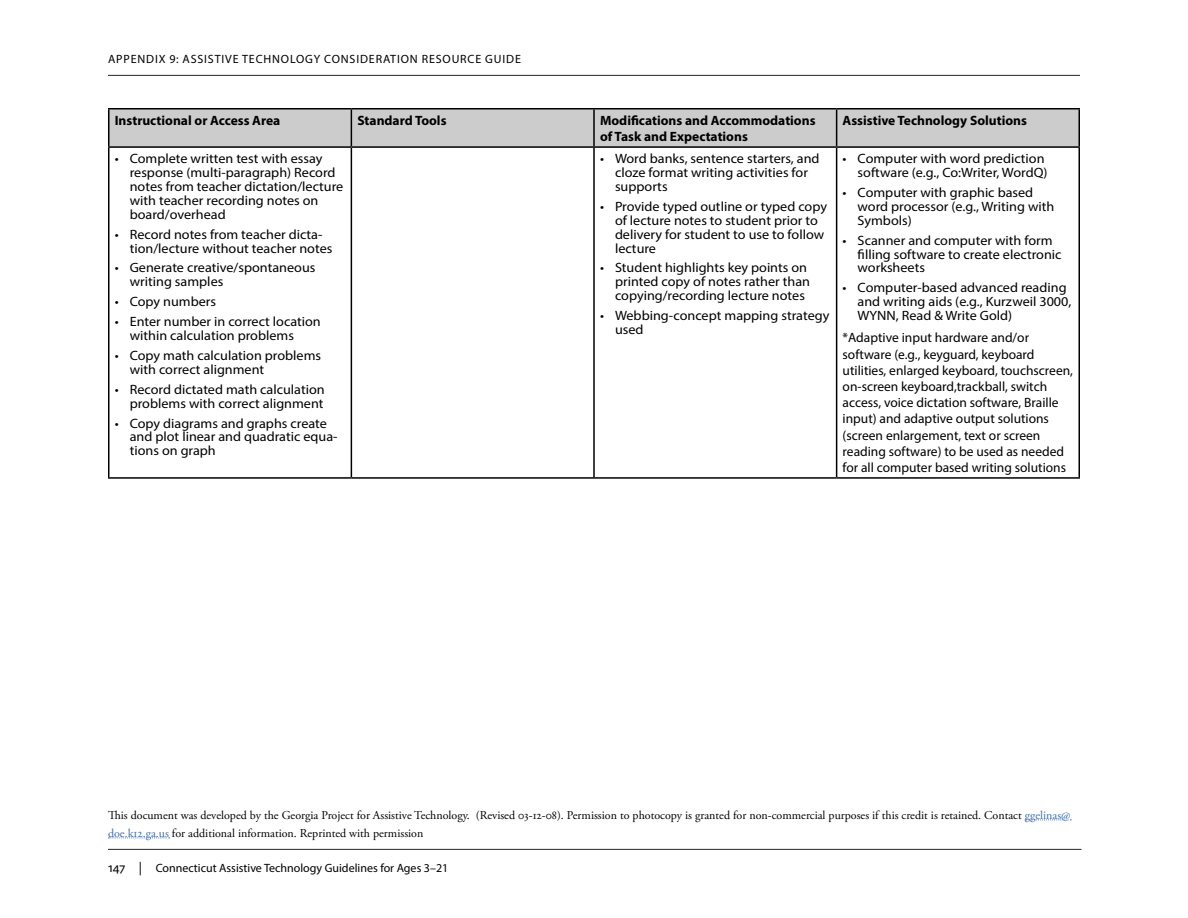
<style>
.page{position:relative;width:1188px;height:918px;background:#fff}
.page>*{position:absolute;margin:0;border:0;box-sizing:border-box;transform-origin:0 0}
.table_body_text{font:13.5px/14px "Myriad Pro";color:#000;scale:1.05 1}
.table_body_text-2{font:13.5px/16.2px "Myriad Pro";color:#000}
.table_header{font:700 13.5px "Myriad Pro";color:#000}
.t1{font:12px/18px "Adobe Garamond Pro";color:#000}
.t2{font:12px "Myriad Pro";color:#000}
.t3{font:12px "Myriad Pro";letter-spacing:.07em;color:#000}
.s1{color:#406eaa}
.s2{font-size:13.5px}
</style>
<div class="page">
<hr style="left:108px;top:849px;width:974px;height:1px;background:#232637">
<hr style="left:108px;top:75px;width:972px;height:1px;background:#232637">
<div style="left:110px;top:110px;width:968px;height:36px;background:#ccc"></div>
<hr style="left:108px;top:108px;width:243px;height:2px;background:#000">
<hr style="left:108px;top:109px;width:2px;height:37px;background:#000">
<hr style="left:351px;top:108px;width:243px;height:2px;background:#000">
<hr style="left:351px;top:109px;width:1px;height:37px;background:#000">
<hr style="left:594px;top:108px;width:243px;height:2px;background:#000">
<hr style="left:593px;top:109px;width:2px;height:37px;background:#000">
<hr style="left:837px;top:108px;width:243px;height:2px;background:#000">
<hr style="left:836px;top:109px;width:1px;height:37px;background:#000">
<hr style="left:1078px;top:109px;width:2px;height:37px;background:#000">
<hr style="left:108px;top:146px;width:243px;height:2px;background:#000">
<hr style="left:108px;top:148px;width:2px;height:329px;background:#000">
<hr style="left:351px;top:146px;width:243px;height:2px;background:#000">
<hr style="left:351px;top:148px;width:1px;height:329px;background:#000">
<hr style="left:594px;top:146px;width:243px;height:2px;background:#000">
<hr style="left:593px;top:148px;width:2px;height:329px;background:#000">
<hr style="left:837px;top:146px;width:243px;height:2px;background:#000">
<hr style="left:836px;top:148px;width:1px;height:329px;background:#000">
<hr style="left:1078px;top:148px;width:2px;height:329px;background:#000">
<hr style="left:108px;top:477px;width:243px;height:2px;background:#000">
<hr style="left:351px;top:477px;width:243px;height:2px;background:#000">
<hr style="left:594px;top:477px;width:243px;height:2px;background:#000">
<hr style="left:837px;top:477px;width:243px;height:2px;background:#000">
<svg style="left:1025px;top:820px;width:46px;height:1px"></svg>
<svg style="left:108px;top:838px;width:62px;height:1px"></svg>
<p class="t3" style="left:108px;top:52px;width:414px">Appendix 9: Assistive Technology Consideration Resource Guide</p>
<p class="table_header" style="left:115px;top:112px;width:167px">Instructional or Access Area</p>
<p class="table_header" style="left:357px;top:112px;width:91px">Standard Tools</p>
<p class="table_header" style="left:600px;top:112px;width:217px">Modifications and Accommodations</p>
<p class="table_header" style="left:600px;top:128px;width:149px">of Task and Expectations</p>
<p class="table_body_text" style="left:130px;top:151px;width:205px;text-indent:-15px">• Complete written test with essay response (multi-paragraph) Record notes from teacher dictation/lecture with teacher recording notes on board/overhead</p>
<p class="table_body_text" style="left:130px;top:227px;width:195px;text-indent:-15px">• Record notes from teacher dicta&shy;tion/lecture without teacher notes</p>
<p class="table_body_text" style="left:130px;top:261px;width:178px;text-indent:-15px">• Generate creative/spontaneous writing samples</p>
<p class="table_body_text" style="left:115px;top:295px;width:98px">• Copy numbers</p>
<p class="table_body_text" style="left:130px;top:314px;width:184px;text-indent:-15px">• Enter number in correct location within calculation problems</p>
<p class="table_body_text" style="left:130px;top:348px;width:184px;text-indent:-15px">• Copy math calculation problems with correct alignment</p>
<p class="table_body_text" style="left:115px;top:382px;width:201px;text-align:right">• Record dictated math calculation problems with correct alignment</p>
<p class="table_body_text" style="left:130px;top:416px;width:199px;text-indent:-15px">• Copy diagrams and graphs create and plot linear and quadratic equa&shy;tions on graph</p>
<p class="table_body_text" style="left:615px;top:151px;width:196px;text-indent:-15px">• Word banks, sentence starters, and cloze format writing activities for supports</p>
<p class="table_body_text" style="left:615px;top:199px;width:203px;text-indent:-15px">• Provide typed outline or typed copy of lecture notes to student prior to delivery for student to use to follow lecture</p>
<p class="table_body_text" style="left:615px;top:261px;width:187px;text-indent:-15px">• Student highlights key points on printed copy of notes rather than copying/recording lecture notes</p>
<p class="table_body_text" style="left:615px;top:308px;width:206px;text-indent:-15px">• Webbing-concept mapping strategy used</p>
<p class="table_header" style="left:843px;top:112px;width:186px">Assistive Technology Solutions</p>
<p class="table_body_text" style="left:843px;top:151px;width:197px;text-align:right">• Computer with word prediction software (e.g., Co:Writer, WordQ)</p>
<p class="table_body_text" style="left:858px;top:185px;width:189px;text-indent:-15px">• Computer with graphic based word processor (e.g., Writing with<br>Symbols)</p>
<p class="table_body_text" style="left:858px;top:233px;width:196px;text-indent:-15px">• Scanner and computer with form filling software to create electronic worksheets</p>
<p class="table_body_text" style="left:858px;top:281px;width:205px;text-indent:-15px">• Computer-based advanced reading and writing aids (e.g., Kurzweil 3000,<br>WYNN</p>
<p class="table_body_text" style="left:896px;top:308px;width:112px">, Read &amp; Write Gold)</p>
<p class="table_body_text-2" style="left:843px;top:329px;width:232px">*Adaptive input hardware and/or software (e.g., keyguard, keyboard utilities, enlarged keyboard, touchscreen, on-screen keyboard,trackball, switch access, voice dictation software, Braille input) and adaptive output solutions (screen enlargement, text or screen reading software) to be used as needed for all computer based writing solutions</p>
<p class="t1" style="left:108px;top:806px;width:964px">This document was developed by the Georgia Project for Assistive Technology. (Revised 03-12-08). Permission to photocopy is granted for non-commercial purposes if this credit is retained. Contact <span class="s1">ggelinas@ doe.k12.ga.us</span> for additional information. Reprinted with permission</p>
<p class="t2" style="left:108px;top:861px;width:342px"><span class="s2">147 |</span> Connecticut Assistive Technology Guidelines for Ages 3–21</p>
</div>
